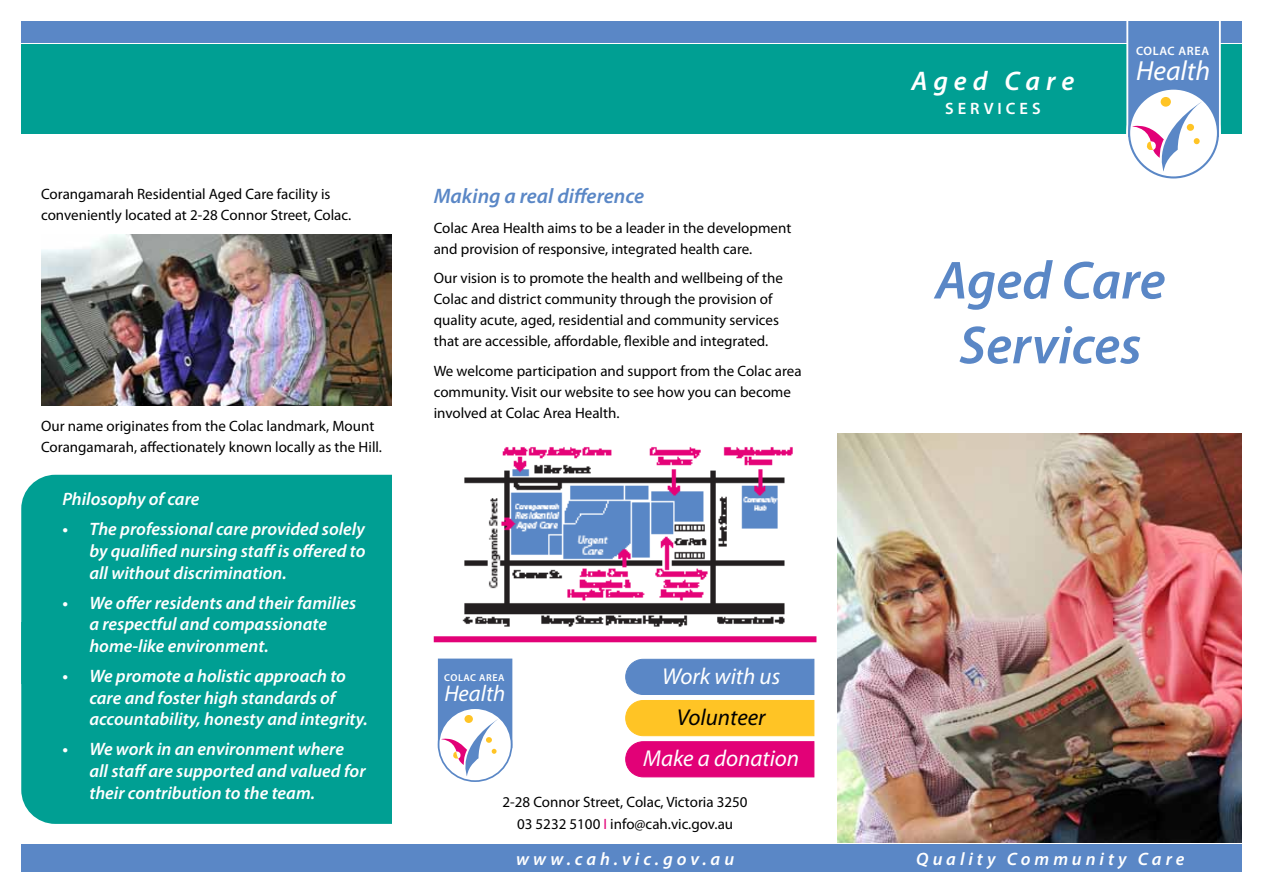
<style>
.page{position:relative;width:1263px;height:893px;background:#fff}
.page>*{position:absolute;margin:0;border:0;box-sizing:border-box;transform-origin:0 0}
.t1{font:italic 600 54px/64.8px "Myriad Pro";color:#5a87c6;text-align:center}
.t2{font:italic 27.75px "Myriad Pro";color:#fff}
.t3{font:italic 600 27px "Myriad Pro";letter-spacing:.22em;color:#fff}
.t4{font:italic 22.95px "Myriad Pro";color:#fff}
.t5{font:italic 22.95px "Myriad Pro";color:#000}
.t6{font:italic 22.8px "Myriad Pro";color:#fff}
.t7{font:italic 600 21px "Myriad Pro";color:#5a87c6}
.t8{font:italic 600 18px/21.6px "Myriad Pro";color:#fff}
.t9{font:italic 600 18px "Myriad Pro";letter-spacing:.22em;color:#fff}
.t10{font:600 16.5px "Myriad Pro";letter-spacing:.24em;color:#fff}
.t11{font:15px/21px "Myriad Pro";color:#000}
.t12{font:600 12.3px "Myriad Pro";letter-spacing:.05em;color:#fff}
.t13{font:600 10.05px "Myriad Pro";letter-spacing:.05em;color:#fff}
.s1{color:#e20177}
</style>
<div class="page">
<img style="left:41px;top:234px;width:350px;height:171px">
<div style="left:21px;top:683px;width:370px;height:141px;background:#009f93"></div>
<div style="left:21px;top:475px;width:370px;height:208px;background:#009f93"></div>
<div style="left:21px;top:44px;width:1221px;height:90px;background:#009f93"></div>
<img style="left:838px;top:434px;width:404px;height:409px">
<div style="left:21px;top:844px;width:1221px;height:28px;background:#5a87c6"></div>
<div style="left:21px;top:21px;width:1221px;height:22px;background:#5a87c6"></div>
<svg style="left:1126px;top:21px;width:95px;height:151px"></svg>
<div style="left:439px;top:659px;width:72px;height:88px;background:#5a87c6"></div>
<div style="left:438px;top:659px;width:74px;height:89px;border:2px solid #5a87c6"></div>
<svg style="left:439px;top:708px;width:73px;height:73px"></svg>
<div style="left:438px;top:707px;width:74px;height:75px;border:2px solid #5a87c6;border-radius:50%"></div>
<div style="left:464px;top:715px;width:9px;height:8px;background:#ffc425;border-radius:50%"></div>
<svg style="left:441px;top:718px;width:59px;height:58px"></svg>
<svg style="left:625px;top:659px;width:190px;height:119px;background:#c67f86"></svg>
<div style="left:434px;top:636px;width:382px;height:6px;background:#e20177"></div>
<img style="left:462px;top:447px;width:331px;height:180px">
<p class="t11" style="left:41px;top:183px;width:312px">Corangamarah Residential Aged Care facility is conveniently located at 2-28 Connor Street, Colac.</p>
<p class="t11" style="left:41px;top:415px;width:342px">Our name originates from the Colac landmark, Mount<br>Corangamarah, affectionately known locally as the Hill.</p>
<p class="t8" style="left:62px;top:488px;width:139px">Philosophy of care</p>
<p class="t8" style="left:89px;top:518px;width:278px;text-align:justify;text-indent:-27px">• The professional care provided solely by qualified nursing staff is offered to all without discrimination.</p>
<p class="t8" style="left:89px;top:591px;width:268px;text-indent:-27px">• We offer residents and their families a respectful and compassionate home-like environment.</p>
<p class="t8" style="left:89px;top:665px;width:280px;text-indent:-27px">• We promote a holistic approach to care and foster high standards of accountability, honesty and integrity.</p>
<p class="t8" style="left:89px;top:738px;width:278px;text-indent:-27px">• We work in an environment where all staff are supported and valued for their contribution to the team.</p>
<h3 class="t7" style="left:434px;top:183px;width:212px">Making a real difference</h3>
<p class="t11" style="left:434px;top:217px;width:359px">Colac Area Health aims to be a leader in the development and provision of responsive, integrated health care.</p>
<p class="t11" style="left:434px;top:268px;width:351px">Our vision is to promote the health and wellbeing of the Colac and district community through the provision of quality acute, aged, residential and community services that are accessible, affordable, flexible and integrated.</p>
<p class="t11" style="left:434px;top:360px;width:369px">We welcome participation and support from the Colac area community. Visit our website to see how you can become involved at Colac Area Health.</p>
<p class="t13" style="left:444px;top:671px;width:62px">COLAC AREA</p>
<h3 class="t4" style="left:662px;top:662px;width:120px">Work with us</h3>
<h3 class="t5" style="left:677px;top:703px;width:90px">Volunteer</h3>
<h3 class="t4" style="left:643px;top:744px;width:158px">Make a donation</h3>
<p class="t11" style="left:502px;top:791px;width:247px;line-height:22.2px;text-align:center">2-28 Connor Street, Colac, Victoria 3250<br>03 5232 5100 <span class="s1">I</span> info@cah.vic.gov.au</p>
<h3 class="t6" style="left:444px;top:679px;width:62px">Health</h3>
<h3 class="t3" style="left:912px;top:63px;width:164px">Aged Care</h3>
<p class="t10" style="left:945px;top:98px;width:97px">SERVICES</p>
<p class="t12" style="left:1136px;top:43px;width:75px">COLAC AREA</p>
<h2 class="t2" style="left:1136px;top:54px;width:76px">Health</h2>
<h1 class="t1" style="left:935px;top:247px;width:232px">Aged Care<br>Services</h1>
<p class="t9" style="left:516px;top:847px;width:220px">www.cah.vic.gov.au</p>
<p class="t9" style="left:916px;top:847px;width:270px">Quality Community Care</p>
</div>
